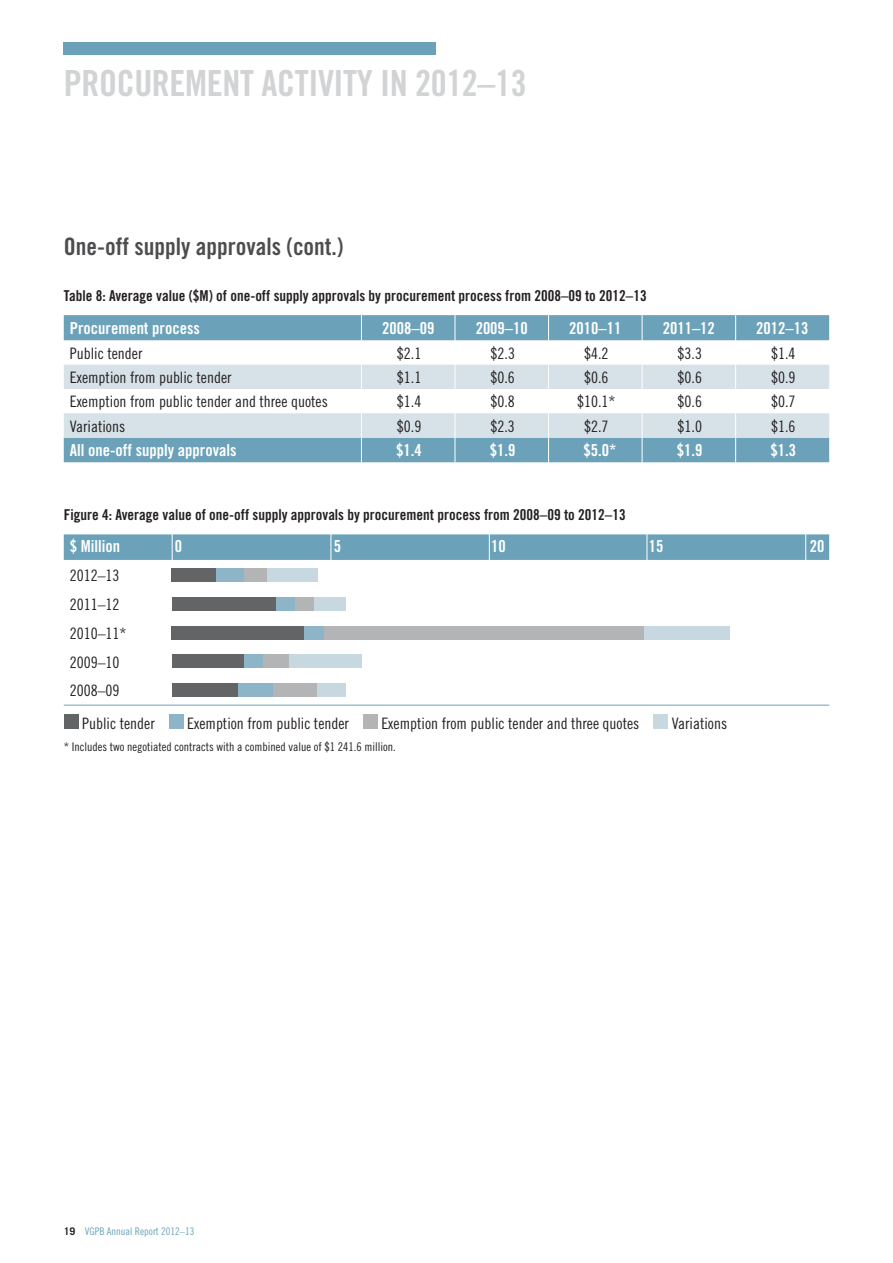
<style>
.page{position:relative;width:893px;height:1263px;background:#fff}
.page>*{position:absolute;margin:0;border:0;box-sizing:border-box;transform-origin:0 0}
.t1{font:36px "Trade Gothic Bold Cond Twenty";letter-spacing:-.01em;color:#d1d3d4}
.t2{font:24px "Trade Gothic Bold Cond Twenty";color:#4d4d4f}
.t3{font:16.5px "Trade Gothic Bold Cond Twenty";color:#fff}
.t4{font:15.75px/28.8px "Trade Gothic Cond Eighteen";color:#231f20}
.t5{font:15px "Trade Gothic Bold Cond Twenty";color:#231f20}
.t6{font:12px "Trade Gothic Cond Eighteen";color:#231f20}
.t7{font:10.5px "Trade Gothic Cond Eighteen";color:#6ba2b9}
.s1{font-family:"Trade Gothic";font-weight:700;color:#231f20}
</style>
<div class="page">
<div style="left:64px;top:43px;width:372px;height:12px;background:#6ba2b9"></div>
<svg style="left:64px;top:315px;width:765px;height:147px;fill:#6ba2b9"></svg>
<svg style="left:64px;top:365px;width:765px;height:73px;fill:#d7e1e8"></svg>
<svg style="left:455px;top:315px;width:1px;height:147px"></svg>
<svg style="left:548px;top:315px;width:1px;height:147px"></svg>
<svg style="left:642px;top:315px;width:1px;height:147px"></svg>
<svg style="left:361px;top:315px;width:1px;height:147px"></svg>
<svg style="left:735px;top:315px;width:1px;height:147px"></svg>
<div style="left:64px;top:534px;width:765px;height:26px;background:#6ba2b9"></div>
<hr style="left:64px;top:705px;width:765px;height:1px;background:#6ba2b9">
<div style="left:172px;top:568px;width:44px;height:14px;background:#636466"></div>
<div style="left:216px;top:568px;width:29px;height:14px;background:#8eb4c7"></div>
<div style="left:245px;top:568px;width:22px;height:14px;background:#b2b4b6"></div>
<div style="left:267px;top:568px;width:50px;height:14px;background:#c7d8e1"></div>
<div style="left:172px;top:597px;width:104px;height:14px;background:#636466"></div>
<div style="left:276px;top:597px;width:19px;height:14px;background:#8eb4c7"></div>
<div style="left:295px;top:597px;width:19px;height:14px;background:#b2b4b6"></div>
<div style="left:314px;top:597px;width:32px;height:14px;background:#c7d8e1"></div>
<div style="left:172px;top:626px;width:133px;height:13px;background:#636466"></div>
<div style="left:305px;top:626px;width:19px;height:13px;background:#8eb4c7"></div>
<div style="left:324px;top:626px;width:320px;height:13px;background:#b2b4b6"></div>
<div style="left:644px;top:626px;width:85px;height:13px;background:#c7d8e1"></div>
<div style="left:172px;top:654px;width:73px;height:14px;background:#636466"></div>
<div style="left:245px;top:654px;width:19px;height:14px;background:#8eb4c7"></div>
<div style="left:264px;top:654px;width:25px;height:14px;background:#b2b4b6"></div>
<div style="left:289px;top:654px;width:73px;height:14px;background:#c7d8e1"></div>
<div style="left:172px;top:683px;width:66px;height:14px;background:#636466"></div>
<div style="left:238px;top:683px;width:35px;height:14px;background:#8eb4c7"></div>
<div style="left:273px;top:683px;width:44px;height:14px;background:#b2b4b6"></div>
<div style="left:317px;top:683px;width:29px;height:14px;background:#c7d8e1"></div>
<div style="left:64px;top:714px;width:15px;height:15px;background:#636466"></div>
<div style="left:169px;top:714px;width:15px;height:15px;background:#8eb4c7"></div>
<div style="left:363px;top:714px;width:15px;height:15px;background:#b2b4b6"></div>
<div style="left:653px;top:714px;width:15px;height:15px;background:#c7d8e1"></div>
<svg style="left:172px;top:534px;width:1px;height:26px"></svg>
<svg style="left:331px;top:534px;width:1px;height:26px"></svg>
<svg style="left:489px;top:534px;width:1px;height:26px"></svg>
<svg style="left:647px;top:534px;width:1px;height:26px"></svg>
<svg style="left:805px;top:534px;width:1px;height:26px"></svg>
<h1 class="t1" style="left:64px;top:61px;width:465px">PROCUREMENT ACTIVITY IN 2012–13</h1>
<h2 class="t2" style="left:64px;top:232px;width:281px">One-off supply approvals (cont.)</h2>
<p class="t5" style="left:64px;top:286px;width:584px">Table 8: Average value ($M) of one-off supply approvals by procurement process from 2008–09 to 2012–13</p>
<p class="t3" style="left:70px;top:318px;width:132px">Procurement process</p>
<p class="t3" style="left:382px;top:318px;width:54px">2008–09</p>
<p class="t3" style="left:476px;top:318px;width:54px">2009–10</p>
<p class="t3" style="left:569px;top:318px;width:54px">2010–11</p>
<p class="t3" style="left:663px;top:318px;width:54px">2011–12</p>
<p class="t3" style="left:756px;top:318px;width:54px">2012–13</p>
<p class="t4" style="left:70px;top:338px;width:74px">Public tender</p>
<p class="t4" style="left:397px;top:338px;width:26px">$2.1</p>
<p class="t4" style="left:490px;top:338px;width:26px">$2.3</p>
<p class="t4" style="left:584px;top:338px;width:26px">$4.2</p>
<p class="t4" style="left:678px;top:338px;width:26px">$3.3</p>
<p class="t4" style="left:771px;top:338px;width:26px">$1.4</p>
<p class="t4" style="left:70px;top:363px;width:163px">Exemption from public tender</p>
<p class="t4" style="left:397px;top:363px;width:26px">$1.1</p>
<p class="t4" style="left:490px;top:363px;width:26px">$0.6</p>
<p class="t4" style="left:584px;top:363px;width:26px">$0.6</p>
<p class="t4" style="left:678px;top:363px;width:26px">$0.6</p>
<p class="t4" style="left:771px;top:363px;width:26px">$0.9</p>
<p class="t4" style="left:70px;top:387px;width:260px">Exemption from public tender and three quotes</p>
<p class="t4" style="left:397px;top:387px;width:26px">$1.4</p>
<p class="t4" style="left:490px;top:387px;width:26px">$0.8</p>
<p class="t4" style="left:577px;top:387px;width:40px">$10.1*</p>
<p class="t4" style="left:678px;top:387px;width:26px">$0.6</p>
<p class="t4" style="left:771px;top:387px;width:26px">$0.7</p>
<p class="t4" style="left:70px;top:411px;width:57px">Variations</p>
<p class="t4" style="left:397px;top:411px;width:26px">$0.9</p>
<p class="t4" style="left:490px;top:411px;width:26px">$2.3</p>
<p class="t4" style="left:584px;top:411px;width:26px">$2.7</p>
<p class="t4" style="left:678px;top:411px;width:26px">$1.0</p>
<p class="t4" style="left:771px;top:411px;width:26px">$1.6</p>
<p class="t3" style="left:70px;top:440px;width:168px">All one-off supply approvals</p>
<p class="t3" style="left:396px;top:440px;width:27px">$1.4</p>
<p class="t3" style="left:490px;top:440px;width:27px">$1.9</p>
<p class="t3" style="left:583px;top:440px;width:34px">$5.0*</p>
<p class="t3" style="left:677px;top:440px;width:27px">$1.9</p>
<p class="t3" style="left:770px;top:440px;width:27px">$1.3</p>
<p class="t5" style="left:64px;top:506px;width:563px">Figure 4: Average value of one-off supply approvals by procurement process from 2008–09 to 2012–13</p>
<p class="t3" style="left:70px;top:537px;width:52px">$ Million</p>
<p class="t3" style="left:175px;top:537px;width:9px">0</p>
<p class="t3" style="left:334px;top:537px;width:9px">5</p>
<p class="t3" style="left:491px;top:537px;width:16px">10</p>
<p class="t3" style="left:649px;top:537px;width:16px">15</p>
<p class="t3" style="left:810px;top:537px;width:16px">20</p>
<p class="t4" style="left:70px;top:561px;width:58px">2012–13<br>2011–12<br>2010–11*<br>2009–10<br>2008–09</p>
<p class="t4" style="left:82px;top:709px;width:74px">Public tender</p>
<p class="t4" style="left:187px;top:709px;width:163px">Exemption from public tender</p>
<p class="t4" style="left:381px;top:709px;width:260px">Exemption from public tender and three quotes</p>
<p class="t4" style="left:672px;top:709px;width:57px">Variations</p>
<p class="t6" style="left:64px;top:740px;width:333px">* Includes two negotiated contracts with a combined value of $1 241.6 million.</p>
<p class="t7" style="left:64px;top:1225px;width:132px"><span class="s1">19</span> VGPB Annual Report 2012–13</p>
</div>
